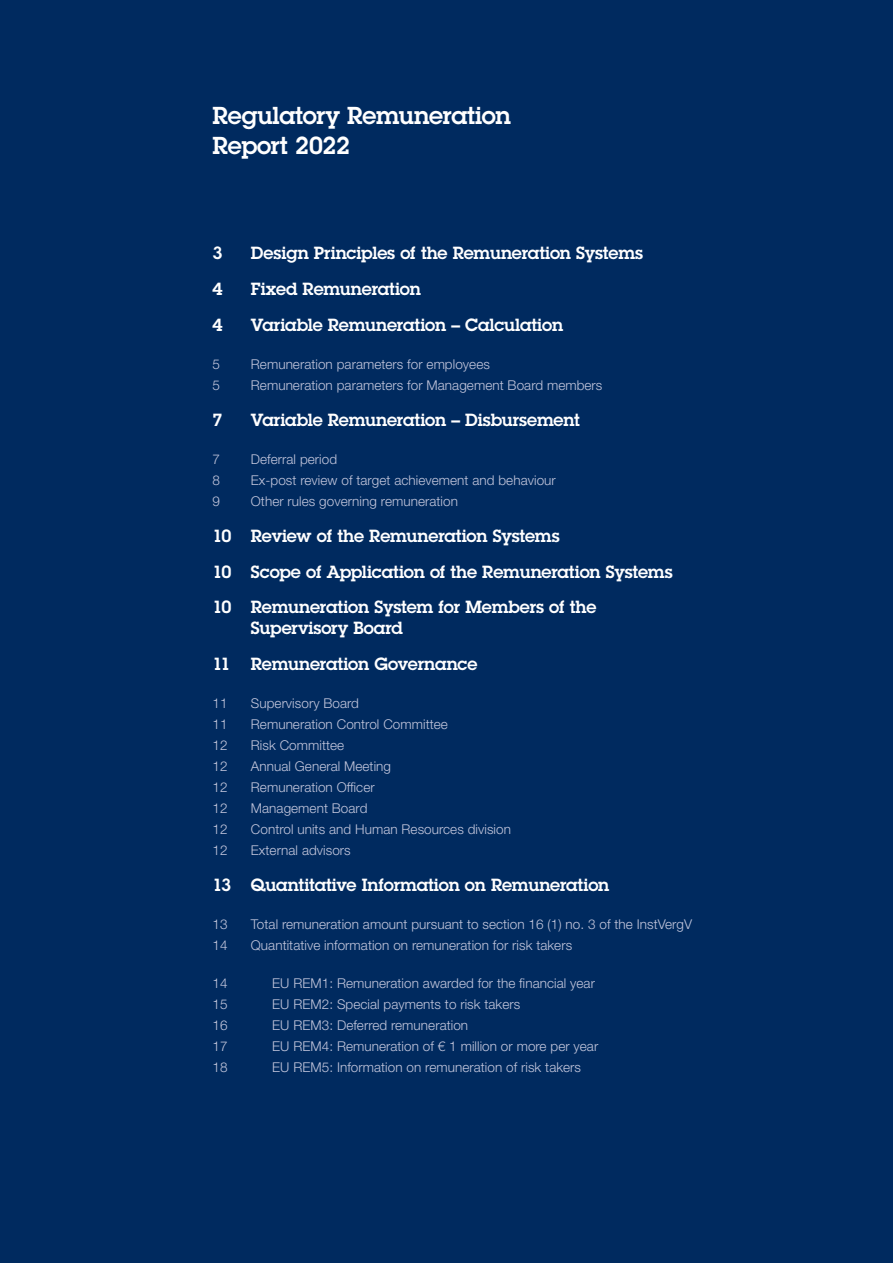
<style>
.page{position:relative;width:893px;height:1263px;background:#002a5f}
.page>*{position:absolute;margin:0;border:0;box-sizing:border-box;transform-origin:0 0}
.t1{font:600 24px/30px "Lubalin Graph Std";letter-spacing:-.01em;color:#fff}
.t2{font:600 17.25px/35.8px "Lubalin Graph Std";letter-spacing:-.01em;color:#fff}
.t3{font:300 13.5px "Helvetica Neue LT Std";letter-spacing:.005em;color:#c3c6dc}
</style>
<div class="page">
<h1 class="t1" style="left:213px;top:100px;width:300px">Regulatory Remuneration<br>Report 2022</h1>
<p class="t2" style="left:213px;top:235px;width:12px">3</p>
<p class="t2" style="left:251px;top:235px;width:394px">Design Principles of the Remuneration Systems</p>
<p class="t2" style="left:213px;top:271px;width:12px">4</p>
<p class="t2" style="left:251px;top:271px;width:172px">Fixed Remuneration</p>
<p class="t2" style="left:213px;top:306px;width:12px">4</p>
<p class="t2" style="left:251px;top:306px;width:314px">Variable Remuneration – Calculation</p>
<p class="t3" style="left:213px;top:356px;width:9px">5</p>
<p class="t3" style="left:251px;top:356px;width:240px">Remuneration parameters for employees</p>
<p class="t3" style="left:213px;top:377px;width:9px">5</p>
<p class="t3" style="left:251px;top:377px;width:353px">Remuneration parameters for Management Board members</p>
<p class="t2" style="left:213px;top:401px;width:12px">7</p>
<p class="t2" style="left:251px;top:401px;width:331px">Variable Remuneration – Disbursement</p>
<p class="t3" style="left:213px;top:451px;width:9px">7</p>
<p class="t3" style="left:251px;top:451px;width:88px">Deferral period</p>
<p class="t3" style="left:213px;top:472px;width:9px">8</p>
<p class="t3" style="left:251px;top:472px;width:306px">Ex-post review of target achievement and behaviour</p>
<p class="t3" style="left:213px;top:493px;width:9px">9</p>
<p class="t3" style="left:251px;top:493px;width:209px">Other rules governing remuneration</p>
<p class="t2" style="left:213px;top:517px;width:462px">10 Review of the Remuneration Systems<br>10 Scope of Application of the Remuneration Systems<br>10 Remuneration System for Members of the</p>
<p class="t2" style="left:213px;top:610px;width:266px;text-indent:38px">Supervisory Board<br>11 Remuneration Governance</p>
<p class="t3" style="left:213px;top:695px;width:17px">11</p>
<p class="t3" style="left:251px;top:695px;width:110px">Supervisory Board</p>
<p class="t3" style="left:213px;top:716px;width:17px">11</p>
<p class="t3" style="left:251px;top:716px;width:199px">Remuneration Control Committee</p>
<p class="t3" style="left:213px;top:737px;width:17px">12</p>
<p class="t3" style="left:251px;top:737px;width:95px">Risk Committee</p>
<p class="t3" style="left:213px;top:758px;width:17px">12</p>
<p class="t3" style="left:251px;top:758px;width:142px">Annual General Meeting</p>
<p class="t3" style="left:213px;top:779px;width:17px">12</p>
<p class="t3" style="left:251px;top:779px;width:125px">Remuneration Officer</p>
<p class="t3" style="left:213px;top:800px;width:17px">12</p>
<p class="t3" style="left:251px;top:800px;width:118px">Management Board</p>
<p class="t3" style="left:213px;top:821px;width:17px">12</p>
<p class="t3" style="left:251px;top:821px;width:262px">Control units and Human Resources division</p>
<p class="t3" style="left:213px;top:842px;width:17px">12</p>
<p class="t3" style="left:251px;top:842px;width:101px">External advisors</p>
<p class="t2" style="left:213px;top:867px;width:398px">13 Quantitative Information on Remuneration</p>
<p class="t3" style="left:213px;top:916px;width:17px">13</p>
<p class="t3" style="left:251px;top:916px;width:443px">Total remuneration amount pursuant to section 16 (1) no. 3 of the InstVergV</p>
<p class="t3" style="left:213px;top:937px;width:17px">14</p>
<p class="t3" style="left:251px;top:937px;width:323px">Quantitative information on remuneration for risk takers</p>
<p class="t3" style="left:213px;top:975px;width:17px">14</p>
<p class="t3" style="left:272px;top:975px;width:324px">EU REM1: Remuneration awarded for the financial year</p>
<p class="t3" style="left:213px;top:996px;width:17px">15</p>
<p class="t3" style="left:272px;top:996px;width:250px">EU REM2: Special payments to risk takers</p>
<p class="t3" style="left:213px;top:1017px;width:17px">16</p>
<p class="t3" style="left:272px;top:1017px;width:198px">EU REM3: Deferred remuneration</p>
<p class="t3" style="left:213px;top:1038px;width:17px">17</p>
<p class="t3" style="left:272px;top:1038px;width:328px">EU REM4: Remuneration of € 1 million or more per year</p>
<p class="t3" style="left:213px;top:1059px;width:17px">18</p>
<p class="t3" style="left:272px;top:1059px;width:310px">EU REM5: Information on remuneration of risk takers</p>
</div>
